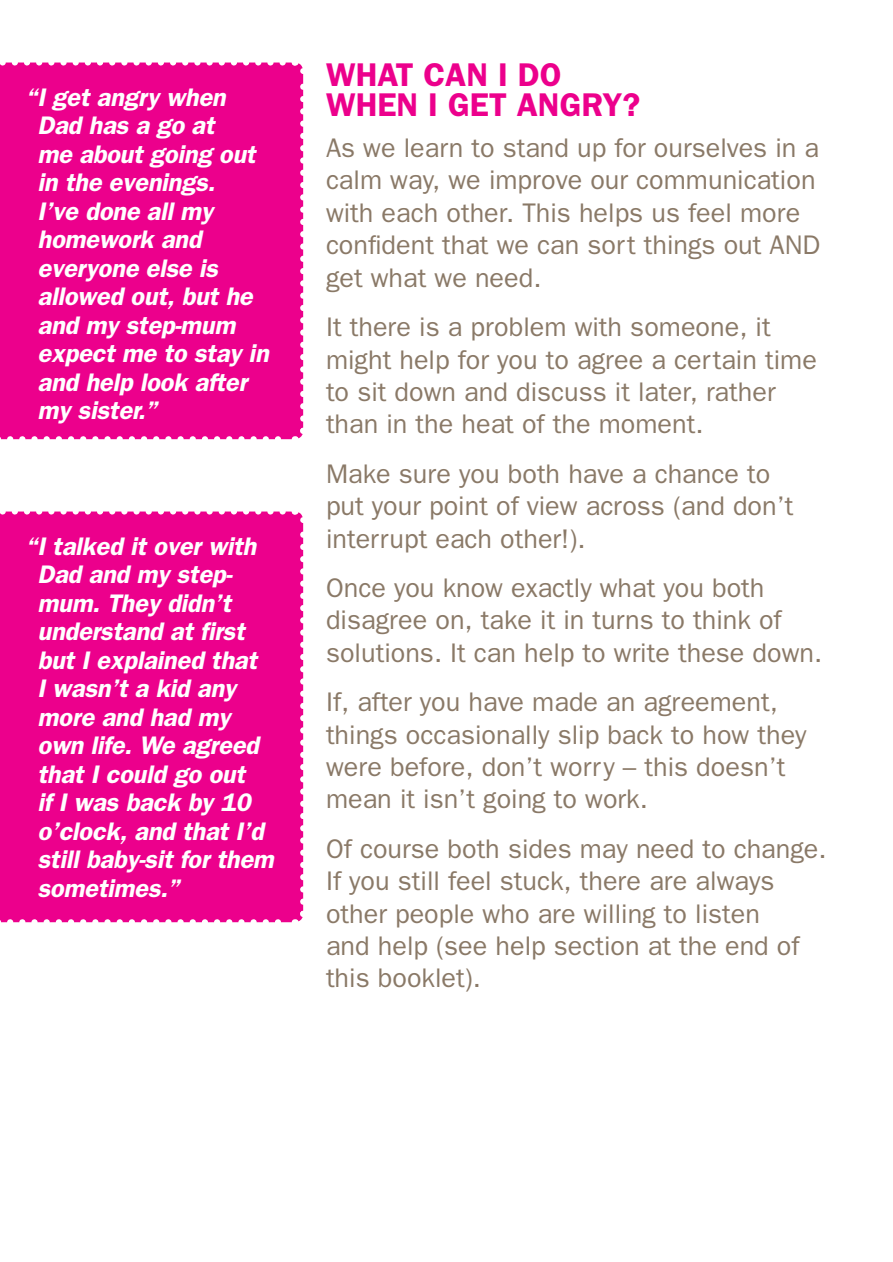
<style>
.page{position:relative;width:893px;height:1262px;background:#fff}
.page>*{position:absolute;margin:0;border:0;box-sizing:border-box;transform-origin:0 0}
.t1{font:600 33px/30px "Franklin Gothic";color:#ec008c}
.t2{font:27px/32.4px "Franklin Gothic";color:#8a7967}
.t3{font:italic 600 25.5px/28.5px "Franklin Gothic";letter-spacing:-.01em;color:#fff}
</style>
<div class="page">
<div style="left:0;top:63px;width:303px;height:362px;background:#ec008c"></div>
<svg style="left:0;top:425px;width:304px;height:15px;background:#ee239b"></svg>
<svg style="left:289px;top:62px;width:15px;height:357px;background:#ee239b"></svg>
<svg style="left:0;top:62px;width:283px;height:12px;background:#ee249c"></svg>
<div style="left:0;top:512px;width:303px;height:396px;background:#ec008c"></div>
<svg style="left:0;top:908px;width:304px;height:15px;background:#ee229b"></svg>
<svg style="left:289px;top:511px;width:15px;height:391px;background:#ee239b"></svg>
<svg style="left:0;top:511px;width:283px;height:12px;background:#ee249c"></svg>
<p class="t3" style="left:37px;top:82px;width:233px;text-indent:-12px">“I get angry when<br>Dad has a go at<br>me about going out in the evenings.<br>I’ve done all my homework and everyone else is allowed out, but he and my step-mum expect me to stay in and help look after my sister.”</p>
<p class="t3" style="left:37px;top:531px;width:238px;text-indent:-12px">“I talked it over with<br>Dad and my step&shy;mum. They didn’t understand at first but I explained that<br>I wasn’t a kid any more and had my own life. We agreed that I could go out<br>if I was back by 10 o’clock, and that I’d still baby-sit for them sometimes.”</p>
<p class="t1" style="left:326px;top:59px;width:237px">WHAT CAN I DO<br>WHE</p>
<p class="t1" style="left:397px;top:89px;width:245px">N I GET ANGRY?</p>
<p class="t2" style="left:326px;top:131px;width:496px">As we learn to stand up for ourselves in a calm way, we improve our communication with each other. This helps us feel more confident that we can sort things out AND get what we need.</p>
<p class="t2" style="left:326px;top:310px;width:492px">It there is a problem with someone, it might help for you to agree a certain time to sit down and discuss it later, rather than in the heat of the moment.</p>
<p class="t2" style="left:326px;top:457px;width:469px">Make sure you both have a chance to put your point of view across (and don’t interrupt each other!).</p>
<p class="t2" style="left:326px;top:571px;width:498px">Once you know exactly what you both disagree on, take it in turns to think of solutions. It can help to write these down.</p>
<p class="t2" style="left:326px;top:685px;width:482px">If, after you have made an agreement, things occasionally slip back to how they were before, don’t worry – this doesn’t mean it isn’t going to work.</p>
<p class="t2" style="left:326px;top:832px;width:502px">Of course both sides may need to change.<br>If you still feel stuck, there are always other people who are willing to listen<br>and help (see help section at the end of this booklet).</p>
</div>
